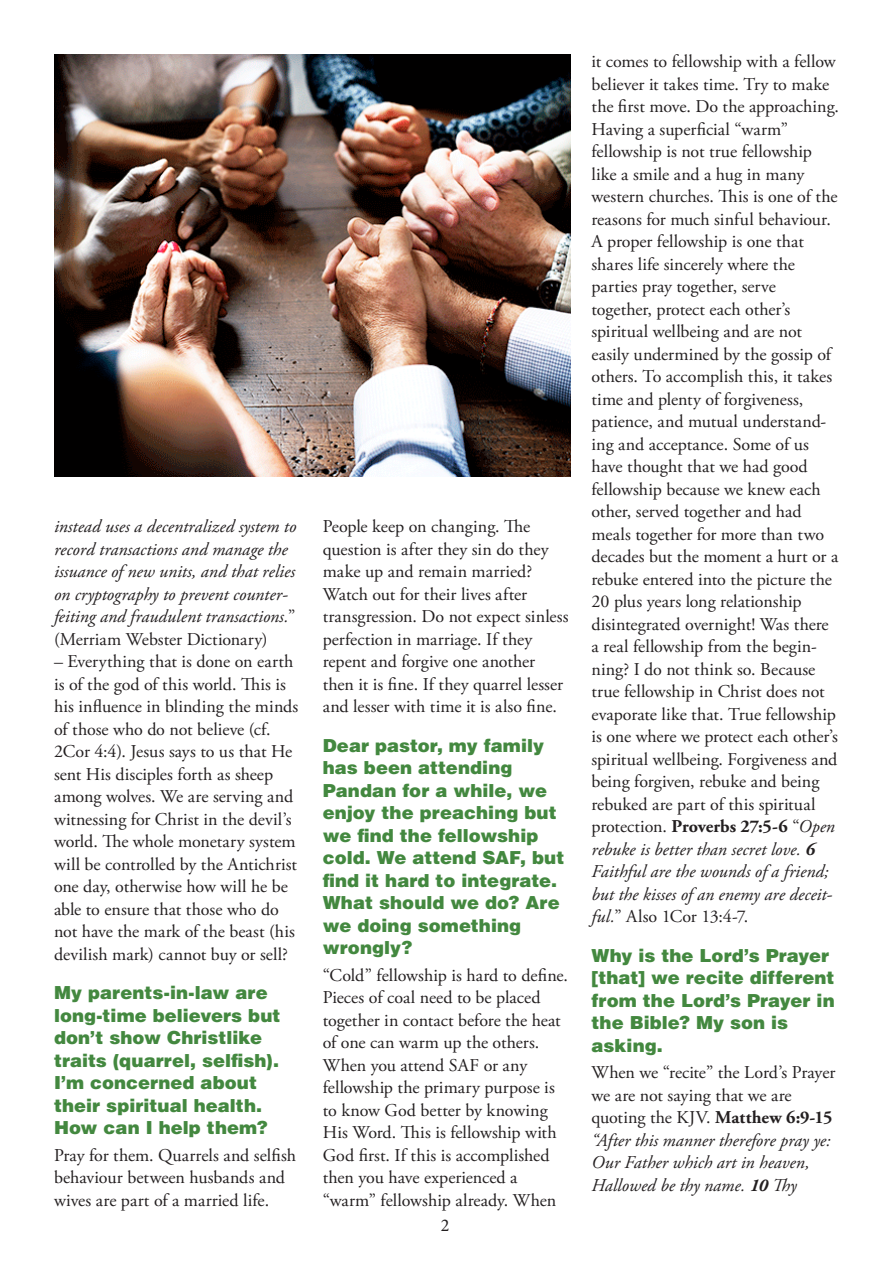
<style>
.page{position:relative;width:893px;height:1263px;background:#fff}
.page>*{position:absolute;margin:0;border:0;box-sizing:border-box;transform-origin:0 0}
.t1{font:18px/22.5px "Adobe Garamond Pro";color:#231f20}
.t2{font:900 18px/22.5px "Helvetica LT Std";letter-spacing:.005em;color:#43883f}
.t3{font:italic 18px/22.5px "Adobe Garamond Pro";color:#231f20}
.t4{font:18px "Minion Pro";color:#231f20}
.s1{font-style:normal}
.s2{font-weight:700}
.s3{font-style:italic}
.s4{font-weight:700;font-style:italic}
.s5{font-weight:700;font-style:normal}
</style>
<div class="page">
<img style="left:54px;top:54px;width:516px;height:423px">
<p class="t3" style="left:54px;top:515px;width:244px">instead uses a decentralized system to record transactions and manage the issuance of new units, and that relies on cryptography to prevent counter&shy;feiting and fraudulent transactions.<span class="s1">” (Merriam Webster Dictionary)</span></p>
<p class="t1" style="left:54px;top:651px;width:246px">– Everything that is done on earth is of the god of this world. This is his influence in blinding the minds of those who do not believe (cf.<br>2Cor 4:4). Jesus says to us that He sent His disciples forth as sheep among wolves. We are serving and witnessing for Christ in the devil’s world. The whole monetary system will be controlled by the Antichrist one day, otherwise how will he be able to ensure that those who do not have the mark of the beast (his devilish mark) cannot buy or sell?</p>
<p class="t2" style="left:54px;top:981px;width:228px">My parents-in-law are long-time believers but don’t show Christlike traits (quarrel, selfish).<br>I’m concerned about their spiritual health.<br>How can I help them?</p>
<p class="t1" style="left:54px;top:1144px;width:244px">Pray for them. Quarrels and selfish behaviour between husbands and wives are part of a married life.</p>
<p class="t1" style="left:323px;top:516px;width:247px">People keep on changing. The question is after they sin do they make up and remain married?<br>Watch out for their lives after transgression. Do not expect sinless perfection in marriage. If they repent and forgive one another then it is fine. If they quarrel lesser and lesser with time it is also fine.</p>
<p class="t2" style="left:323px;top:733px;width:243px">Dear pastor, my family has been attending<br>Pandan for a while, we enjoy the preaching but we find the fellowship cold. We attend SAF, but find it hard to integrate.<br>What should we do? Are we doing something wrongly?</p>
<p class="t1" style="left:323px;top:964px;width:247px">“Cold” fellowship is hard to define.<br>Pieces of coal need to be placed together in contact before the heat of one can warm up the others.<br>When you attend SAF or any fellowship the primary purpose is to know God better by knowing<br>His Word. This is fellowship with<br>God first. If this is accomplished then you have experienced a “warm” fellowship already. When</p>
<p class="t4" style="left:441px;top:1213px;width:10px">2</p>
<p class="t1" style="left:591px;top:51px;width:249px">it comes to fellowship with a fellow believer it takes time. Try to make the first move. Do the approaching.<br>Having a superficial “warm” fellowship is not true fellowship like a smile and a hug in many western churches. This is one of the reasons for much sinful behaviour.<br>A proper fellowship is one that shares life sincerely where the parties pray together, serve together, protect each other’s spiritual wellbeing and are not easily undermined by the gossip of others. To accomplish this, it takes time and plenty of forgiveness, patience, and mutual understand&shy;ing and acceptance. Some of us have thought that we had good fellowship because we knew each other, served together and had meals together for more than two decades but the moment a hurt or a rebuke entered into the picture the 20 plus years long relationship disintegrated overnight! Was there a real fellowship from the begin&shy;ning? I do not think so. Because true fellowship in Christ does not evaporate like that. True fellowship is one where we protect each other’s spiritual wellbeing. Forgiveness and being forgiven, rebuke and being rebuked are part of this spiritual protection. <span class="s2">Proverbs 27:5-6</span> “<span class="s3">Open rebuke is better than secret love.</span> <span class="s4">6<br></span><span class="s3">Faithful are the wounds of a friend; but the kisses of an enemy are deceit&shy;ful.</span>” Also 1Cor 13:4-7.</p>
<p class="t2" style="left:591px;top:943px;width:245px">Why is the Lord’s Prayer [that] we recite different from the Lord’s Prayer in the Bible? My son is asking.</p>
<p class="t3" style="left:591px;top:1062px;width:245px"><span class="s1">When we “recite” the Lord’s Prayer we are not saying that we are quoting the KJV.</span> <span class="s5">Matthew 6:9-15 </span>“After this manner therefore pray ye:<br>Our Father which art in heaven,<br>Hallowed be thy name. <span class="s2">10</span> Thy</p>
</div>
